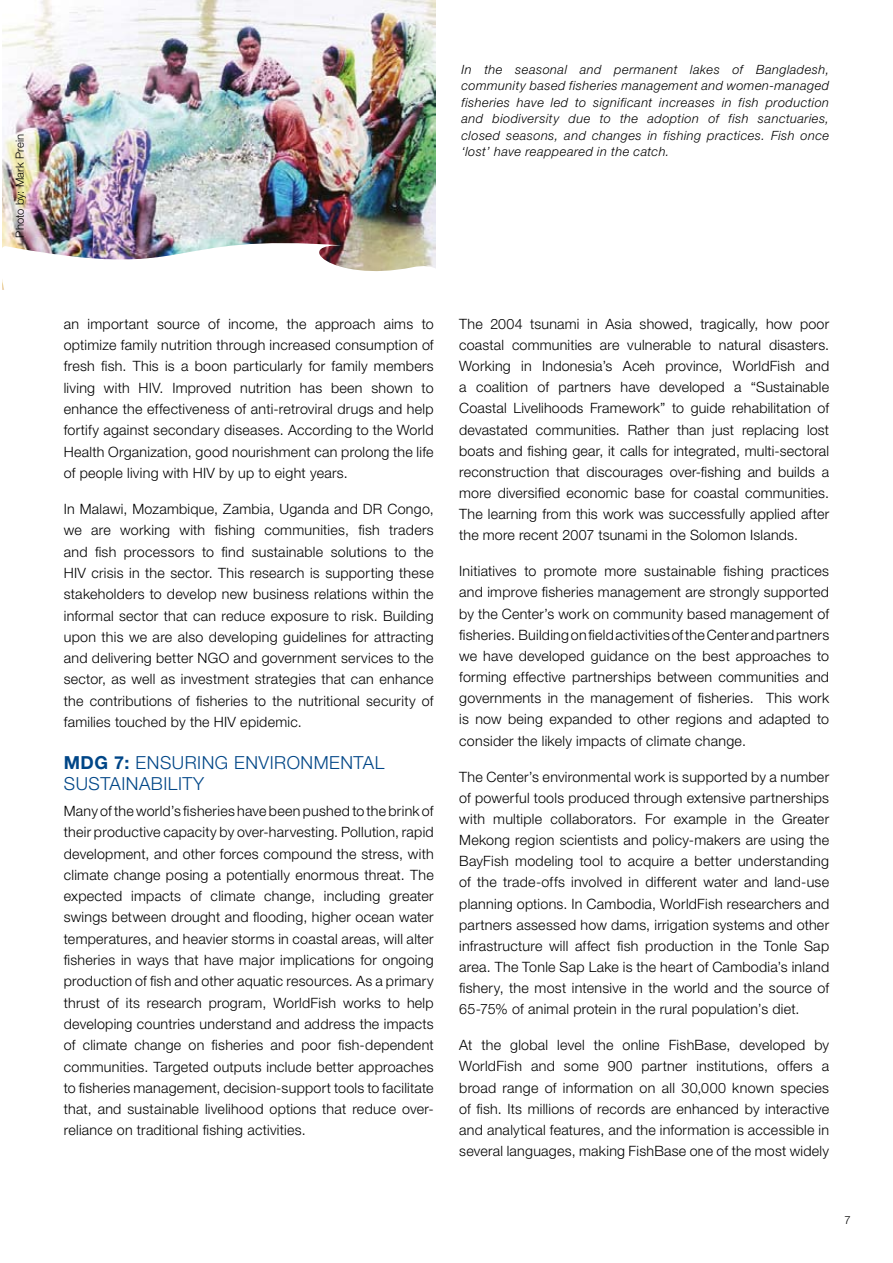
<style>
.page{position:relative;width:893px;height:1263px;background:#fff}
.page>*{position:absolute;margin:0;border:0;box-sizing:border-box;transform-origin:0 0}
.t1{font:300 18px/21px "Helvetica Neue";letter-spacing:.03em;color:#004687}
.t2{font:300 14.25px/21.1px "Helvetica Neue";letter-spacing:.02em;color:#000;text-align:justify}
.t3{font:italic 300 12.75px/16.5px "Helvetica Neue";letter-spacing:.035em;color:#000;text-align:justify}
.t4{font:300 11.25px "Helvetica Neue";letter-spacing:.01em;color:#000}
.s1{font-weight:700}
</style>
<div class="page">
<img style="left:3px;top:0;width:432px;height:231px">
<img style="left:2px;top:231px;width:434px;height:59px">
<p class="t4" style="left:13px;top:238px;width:105px;rotate:-90deg">Photo by: Mark Prein</p>
<p class="t3" style="left:461px;top:61px;width:369px">In the seasonal and permanent lakes of Bangladesh, community based fisheries management and women-managed fisheries have led to significant increases in fish production and biodiversity due to the adoption of fish sanctuaries, closed seasons, and changes in fishing practices. Fish once ‘lost’ have reappeared in the catch.</p>
<p class="t2" style="left:64px;top:313px;width:372px">an important source of income, the approach aims to optimize family nutrition through increased consumption of fresh fish. This is a boon particularly for family members living with HIV. Improved nutrition has been shown to enhance the effectiveness of anti-retroviral drugs and help fortify against secondary diseases. According to the World Health Organization, good nourishment can prolong the life of people living with HIV</p>
<p class="t2" style="left:219px;top:462px;width:130px">by up to eight years.</p>
<p class="t2" style="left:64px;top:498px;width:371px">In Malawi, Mozambique, Zambia, Uganda and DR Congo, we are working with fishing communities, fish traders and fish processors to find sustainable solutions to the HIV</p>
<p class="t2" style="left:64px;top:562px;width:372px;text-indent:28px">crisis in the sector. This research is supporting these stakeholders to develop new business relations within the informal sector that can reduce exposure to risk. Building upon this we are also developing guidelines for attracting and delivering better NGO and government services to the sector, as well as investment strategies that can enhance the contributions of fisheries to the nutritional security of families touched by the HIV</p>
<p class="t2" style="left:240px;top:711px;width:63px">epidemic.</p>
<p class="t1" style="left:64px;top:752px;width:322px"><span class="s1">MDG 7:</span> Ensuring environmental sustainability</p>
<p class="t2" style="left:64px;top:800px;width:372px">Many of the world’s fisheries have been pushed to the brink of their productive capacity by over-harvesting. Pollution, rapid development, and other forces compound the stress, with climate change posing a potentially enormous threat. The expected impacts of climate change, including greater swings between drought and flooding, higher ocean water temperatures, and heavier storms in coastal areas, will alter fisheries in ways that have major implications for ongoing production of fish and other aquatic resources. As a primary thrust of its research program, WorldFish works to help developing countries understand and address the impacts of climate change on fisheries and poor fish-dependent communities. Targeted outputs include better approaches to fisheries management, decision-support tools to facilitate that, and sustainable livelihood options that reduce over&shy;reliance on traditional fishing activities.</p>
<p class="t2" style="left:459px;top:313px;width:372px">The 2004 tsunami in Asia showed, tragically, how poor coastal communities are vulnerable to natural disasters.<br>Working in Indonesia’s Aceh province, WorldFish and a coalition of partners have developed a “Sustainable Coastal Livelihoods Framework” to guide rehabilitation of devastated communities. Rather than just replacing lost boats and fishing gear, it calls for integrated, multi-sectoral reconstruction that discourages over-fishing and builds a more diversified economic base for coastal communities.<br>The learning from this work was successfully applied after the more recent 2007 tsunami in the Solomon Islands.</p>
<p class="t2" style="left:459px;top:560px;width:372px">Initiatives to promote more sustainable fishing practices and improve fisheries management are strongly supported by the Center’s work on community based management of fisheries. Building on field activities of the Center and partners we have developed guidance on the best approaches to forming effective partnerships between communities and governments in the management of fisheries. This work is now being expanded to other regions and adapted to consider the likely impacts of climate change.</p>
<p class="t2" style="left:459px;top:766px;width:372px">The Center’s environmental work is supported by a number of powerful tools produced through extensive partnerships with multiple collaborators. For example in the Greater Mekong region scientists and policy-makers are using the BayFish modeling tool to acquire a better understanding of the trade-offs involved in different water and land-use planning options. In Cambodia, WorldFish researchers and partners assessed how dams, irrigation systems and other infrastructure will affect fish production in the Tonle Sap area. The Tonle Sap Lake is the heart of Cambodia’s inland fishery, the most intensive in the world and the source of 65-75% of animal protein in the rural population’s diet.</p>
<p class="t2" style="left:459px;top:1034px;width:371px">At the global level the online FishBase, developed by WorldFish and some 900 partner institutions, offers a broad range of information on all 30,000 known species of fish. Its millions of records are enhanced by interactive and analytical features, and the information is accessible in several languages, making FishBase one of the most widely</p>
</div>
